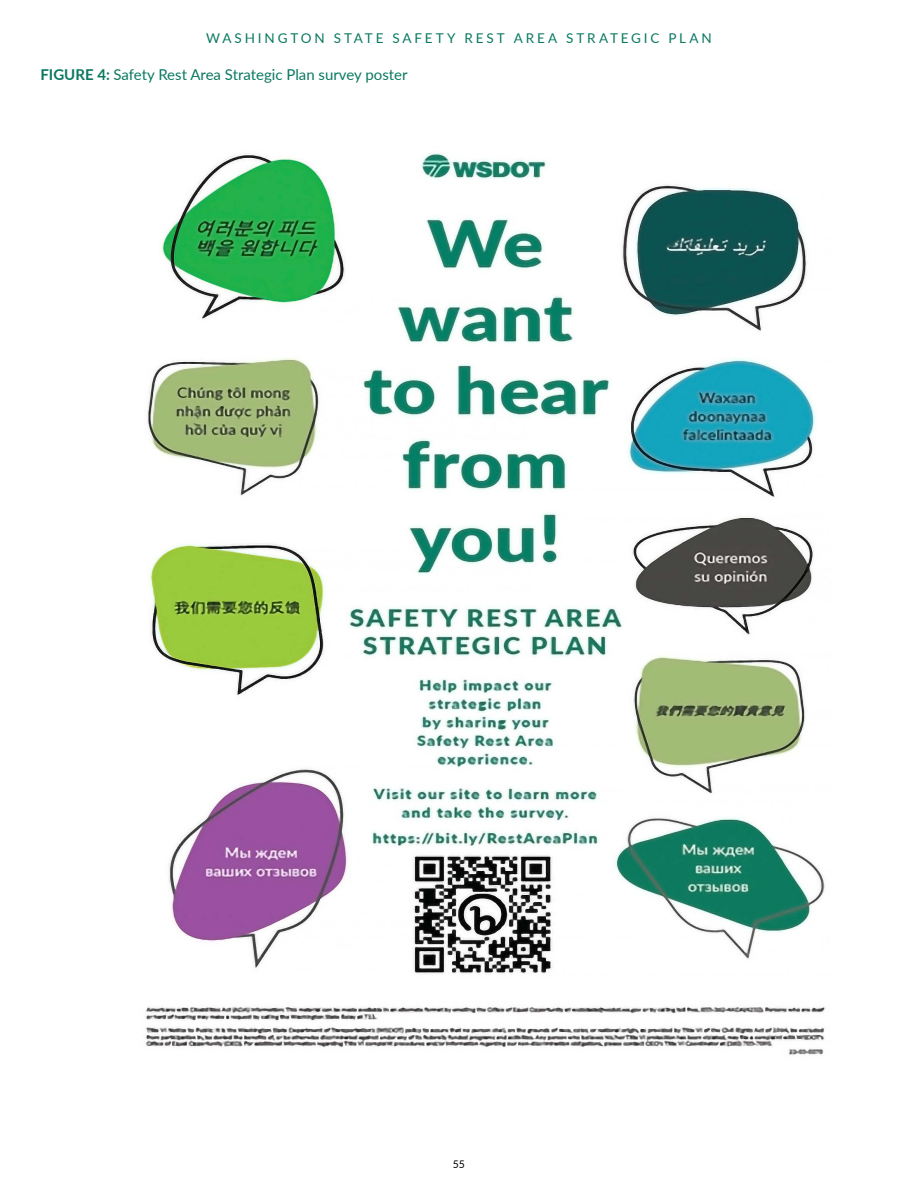
<style>
.page{position:relative;width:918px;height:1188px;background:#fff}
.page>*{position:absolute;margin:0;border:0;box-sizing:border-box;transform-origin:0 0}
.t1{font:15px "Lato";color:#0a7960}
.t2{font:13.5px "Lato";letter-spacing:.215em;color:#0a7960}
.t3{font:10.5px "Lato";color:#000}
.s1{font-weight:700}
</style>
<div class="page">
<img style="left:145px;top:153px;width:681px;height:902px">
<p class="t2" style="left:206px;top:29px;width:507px">WASHINGTON STATE SAFETY REST AREA STRATEGIC PLAN</p>
<p class="t1" style="left:40px;top:63px;width:369px"><span class="s1">FIGURE 4:</span> Safety Rest Area Strategic Plan survey poster</p>
<p class="t3" style="left:453px;top:1157px;width:14px">55</p>
</div>
